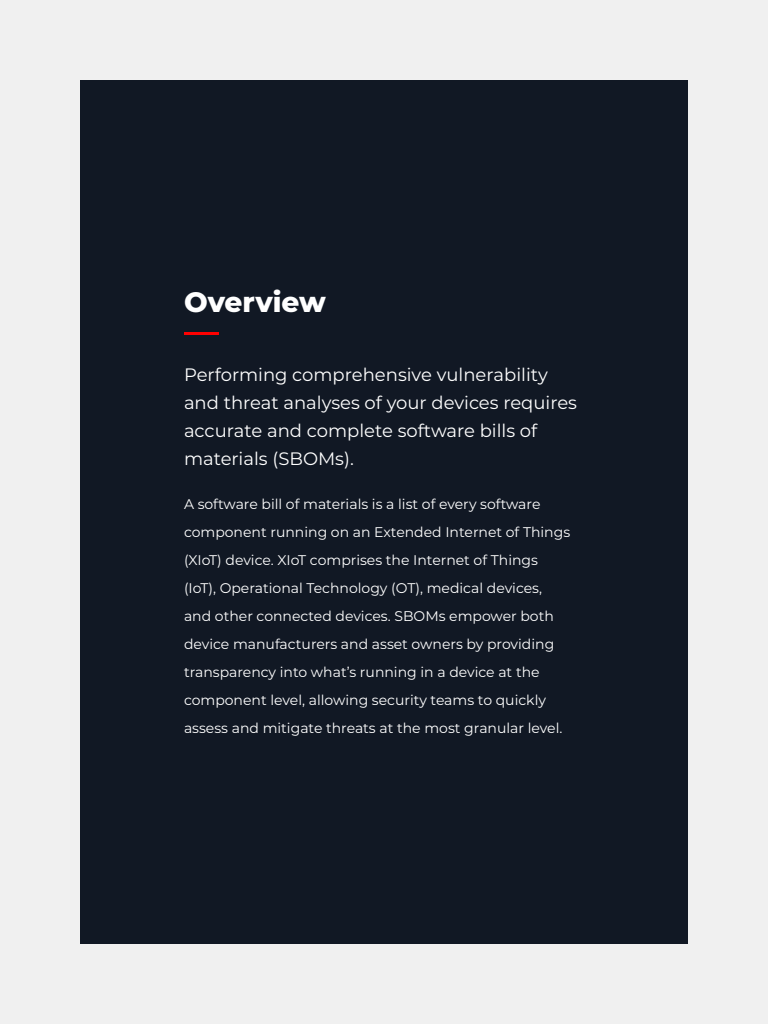
<style>
.page{position:relative;width:768px;height:1024px;background:#f0f0f0}
.page>*{position:absolute;margin:0;border:0;box-sizing:border-box;transform-origin:0 0}
.t1{font:800 28px "Montserrat";color:#fff}
.t2{font:18px/28px "Montserrat";color:#fff}
.t3{font:14px/28px "Montserrat";color:#fff}
</style>
<div class="page">
<div style="left:80px;top:80px;width:608px;height:864px;background:#111824"></div>
<hr style="left:184px;top:332px;width:35px;height:3px;background:#ff0101">
<h1 class="t1" style="left:184px;top:282px;width:144px">Overview</h1>
<p class="t2" style="left:184px;top:360px;width:395px">Performing comprehensive vulnerability and threat analyses of your devices requires accurate and complete software bills of materials (SBOMs).</p>
<p class="t3" style="left:184px;top:490px;width:388px">A software bill of materials is a list of every software component running on an Extended Internet of Things (XIoT) device. XIoT comprises the Internet of Things (IoT), Operational Technology (OT), medical devices, and other connected devices. SBOMs empower both device manufacturers and asset owners by providing transparency into what’s running in a device at the component level, allowing security teams to quickly assess and mitigate threats at the most granular level.</p>
</div>
